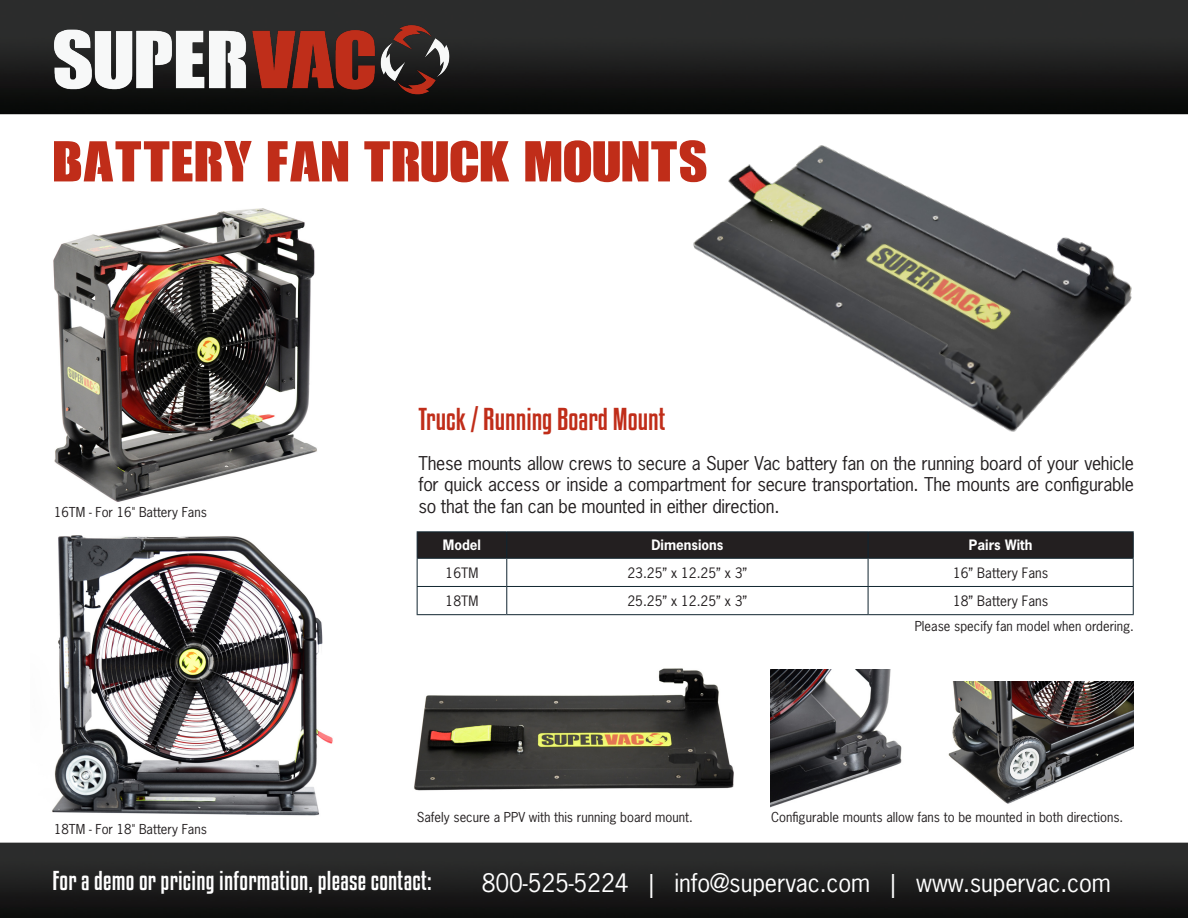
<style>
.page{position:relative;width:1188px;height:918px;background:#fff}
.page>*{position:absolute;margin:0;border:0;box-sizing:border-box;transform-origin:0 0}
.t1{font:54px "Call Of Ops Duty";color:#c02d19}
.t2{font:27.9px "Kenyan Coffee Rg";color:#c02d19}
.t3{font:24px "News Gothic Std";letter-spacing:-.005em;color:#fff}
.t4{font:24px "Kenyan Coffee Rg";letter-spacing:.01em;color:#fff}
.t5{font:17.85px/21.3px "News Gothic Std";letter-spacing:-.015em;color:#231f20;text-align:justify}
.t6{font:13.5px "News Gothic Std";color:#231f20}
.t7{font:700 13.5px "News Gothic Std";color:#fff}
.t8{font:12.9px "News Gothic Std";color:#231f20}
</style>
<div class="page">
<img style="left:0;top:0;width:1188px;height:918px">
<img style="left:46px;top:10px;width:415px;height:100px">
<img style="left:402px;top:648px;width:333px;height:169px">
<hr style="left:417px;top:531px;width:90px;height:1px;background:#112530">
<hr style="left:507px;top:531px;width:361px;height:1px;background:#112530">
<hr style="left:868px;top:531px;width:266px;height:1px;background:#112530">
<svg style="left:417px;top:532px;width:717px;height:82px"></svg>
<hr style="left:417px;top:614px;width:90px;height:1px;background:#112530">
<hr style="left:507px;top:614px;width:361px;height:1px;background:#112530">
<hr style="left:868px;top:614px;width:266px;height:1px;background:#112530">
<img style="left:31px;top:184px;width:297px;height:332px">
<img style="left:947px;top:681px;width:187px;height:127px">
<img style="left:770px;top:670px;width:156px;height:141px">
<img style="left:646px;top:90px;width:535px;height:399px">
<p class="t1" style="left:54px;top:140px;width:656px">BATTERY FAN TRUCK MOUNTS</p>
<p class="t8" style="left:54px;top:504px;width:154px">16TM - For 16" Battery Fans</p>
<p class="t8" style="left:54px;top:820px;width:154px">18TM - For 18" Battery Fans</p>
<p class="t2" style="left:418px;top:403px;width:249px">Truck / Running Board Mount</p>
<p class="t5" style="left:418px;top:453px;width:717px">These mounts allow crews to secure a Super Vac battery fan on the running board of your vehicle for quick access or inside a compartment for secure transportation. The mounts are configurable so that the fan can be mounted in either direction.</p>
<p class="t7" style="left:443px;top:536px;width:40px">Model</p>
<p class="t7" style="left:651px;top:536px;width:74px">Dimensions</p>
<p class="t7" style="left:969px;top:536px;width:65px">Pairs With</p>
<p class="t6" style="left:446px;top:564px;width:34px">16TM</p>
<p class="t6" style="left:627px;top:564px;width:121px">23.25” x 12.25” x 3”</p>
<p class="t6" style="left:953px;top:564px;width:97px">16” Battery Fans</p>
<p class="t6" style="left:446px;top:592px;width:34px">18TM</p>
<p class="t6" style="left:627px;top:592px;width:121px">25.25” x 12.25” x 3”</p>
<p class="t6" style="left:953px;top:592px;width:97px">18” Battery Fans</p>
<p class="t8" style="left:915px;top:618px;width:221px">Please specify fan model when ordering.</p>
<p class="t8" style="left:417px;top:809px;width:277px">Safely secure a PPV with this running board mount.</p>
<p class="t8" style="left:771px;top:809px;width:354px">Configurable mounts allow fans to be mounted in both directions.</p>
<p class="t4" style="left:52px;top:866px;width:381px">For a demo or pricing information, please contact:</p>
<p class="t3" style="left:482px;top:867px;width:631px">800-525-5224 | info@supervac.com | www.supervac.com</p>
</div>
